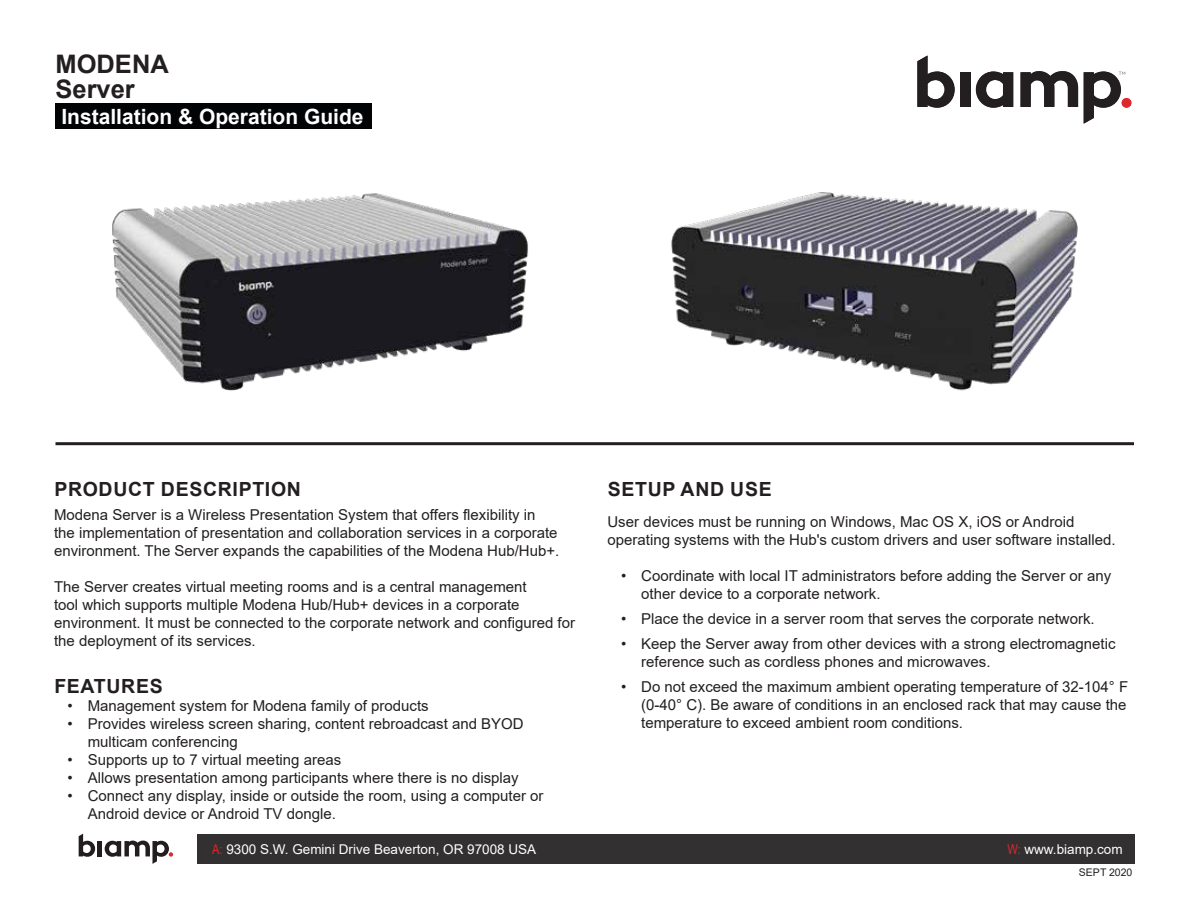
<style>
.page{position:relative;width:1188px;height:918px;background:#fff}
.page>*{position:absolute;margin:0;border:0;box-sizing:border-box;transform-origin:0 0}
.t1{font:700 25.5px/25.5px "Arial";color:#231f20}
.t2{font:700 21px "Arial";color:#fff}
.t3{font:700 19.5px "Arial";letter-spacing:.035em;color:#231f20}
.t4{font:15px/18px "Arial";color:#231f20}
.t5{font:13.5px "Arial";color:#fff}
.t6{font:10.5px "Arial";color:#231f20}
.s1{font-family:"Arial Narrow";color:#dc272d}
</style>
<div class="page">
<div style="left:961px;top:72px;width:10px;height:35px;background:#231f20"></div>
<svg style="left:79px;top:834px;width:16px;height:23px"></svg>
<hr style="left:98px;top:841px;width:4px;height:15px;background:#221e1f">
<svg style="left:105px;top:841px;width:68px;height:23px"></svg>
<div style="left:197px;top:834px;width:937px;height:30px;background:#323031"></div>
<svg style="left:917px;top:56px;width:38px;height:52px"></svg>
<div style="left:960px;top:72px;width:10px;height:35px;background:#231f20"></div>
<svg style="left:976px;top:72px;width:37px;height:36px"></svg>
<svg style="left:1020px;top:71px;width:58px;height:36px"></svg>
<div style="left:1122px;top:98px;width:9px;height:10px;background:#db292e;border-radius:50%"></div>
<svg style="left:1084px;top:72px;width:41px;height:52px"></svg>
<hr style="left:56px;top:442px;width:1078px;height:3px;background:#231f20">
<div style="left:56px;top:103px;width:316px;height:26px;background:#020304"></div>
<img style="left:671px;top:192px;width:407px;height:199px">
<img style="left:112px;top:193px;width:416px;height:198px">
<h1 class="t1" style="left:56px;top:51px;width:115px">MODENA<br>Server</h1>
<h2 class="t2" style="left:61px;top:101px;width:304px">Installation &amp; Operation Guide</h2>
<h3 class="t3" style="left:54px;top:475px;width:248px">PRODUCT DESCRIPTION</h3>
<p class="t4" style="left:54px;top:506px;width:507px">Modena Server is a Wireless Presentation System that offers flexibility in the implementation of presentation and collaboration services in a corporate environment. The Server expands the capabilities of the Modena Hub/Hub+.</p>
<p class="t4" style="left:54px;top:578px;width:523px">The Server creates virtual meeting rooms and is a central management<br>tool which supports multiple Modena Hub/Hub+ devices in a corporate environment. It must be connected to the corporate network and configured for the deployment of its services.</p>
<h3 class="t3" style="left:54px;top:673px;width:110px">FEATURES</h3>
<p class="t4" style="left:68px;top:697px;width:363px">• Management system for Modena family of products</p>
<p class="t4" style="left:88px;top:715px;width:438px;text-indent:-20px">• Provides wireless screen sharing, content rebroadcast and BYOD multicam conferencing</p>
<p class="t4" style="left:68px;top:751px;width:275px">• Supports up to 7 virtual meeting areas</p>
<p class="t4" style="left:68px;top:769px;width:453px">• Allows presentation among participants where there is no display</p>
<p class="t4" style="left:88px;top:787px;width:457px;text-indent:-20px">• Connect any display, inside or outside the room, using a computer or<br>Android device or Android TV dongle.</p>
<h3 class="t3" style="left:608px;top:475px;width:165px">SETUP AND USE</h3>
<p class="t4" style="left:608px;top:513px;width:510px">User devices must be running on Windows, Mac OS X, iOS or Android operating systems with the Hub's custom drivers and user software installed.</p>
<p class="t4" style="left:641px;top:567px;width:471px;text-indent:-20px">• Coordinate with local IT administrators before adding the Server or any other device to a corporate network.</p>
<p class="t4" style="left:621px;top:610px;width:475px">• Place the device in a server room that serves the corporate network.</p>
<p class="t4" style="left:641px;top:635px;width:476px;text-indent:-20px">• Keep the Server away from other devices with a strong electromagnetic reference such as cordless phones and microwaves.</p>
<p class="t4" style="left:641px;top:677px;width:489px;text-align:justify;text-indent:-20px">• Do not exceed the maximum ambient operating temperature of 32-104° F (0-40° C). Be aware of conditions in an enclosed rack that may cause the temperature to exceed ambient room conditions.</p>
<p class="t5" style="left:212px;top:840px;width:326px"><span class="s1">A:</span> 9300 S.W. Gemini Drive Beaverton, OR 97008 USA</p>
<p class="t5" style="left:1007px;top:840px;width:117px"><span class="s1">W:</span> www.biamp.com</p>
<p class="t6" style="left:1079px;top:865px;width:55px">SEPT 2020</p>
</div>
